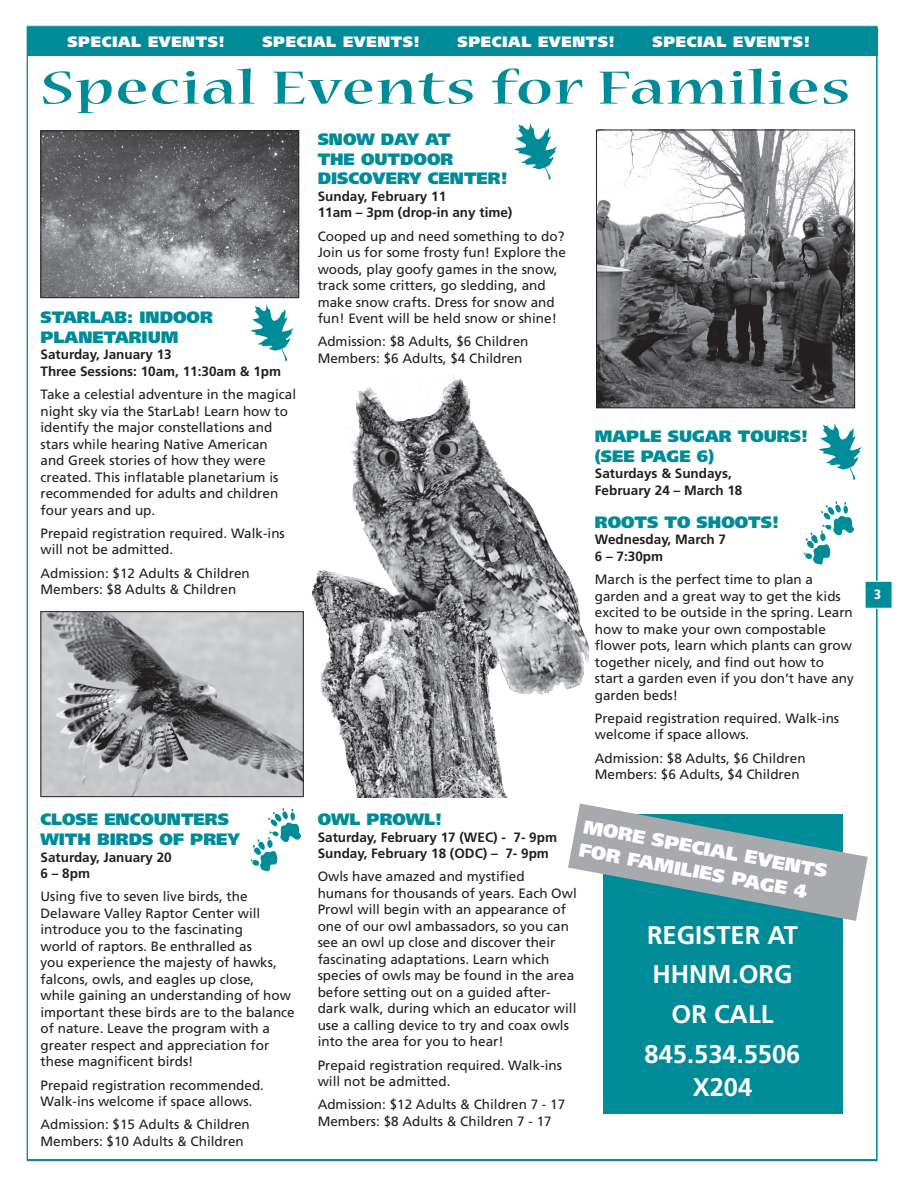
<style>
.page{position:relative;width:918px;height:1188px;background:#fff}
.page>*{position:absolute;margin:0;border:0;box-sizing:border-box;transform-origin:0 0}
.t1{font:51.75px "Nueva MM 435 475";letter-spacing:.02em;color:#008b98;scale:1.33 1}
.t2{font:700 25.5px/39.8px "Frutiger";color:#fff;text-align:center}
.t3{font:900 18.75px/23.4px "Frutiger";color:#fff}
.t4{font:900 16.5px/19.8px "Frutiger";color:#008b98}
.t5{font:900 15px "Frutiger";letter-spacing:.04em;color:#fff}
.t6{font:13.5px/16.5px "Frutiger";color:#231f20}
.t7{font:700 13.5px/16.5px "Frutiger";color:#231f20}
.t8{font:900 condensed 13.5px "Frutiger";color:#fff}
</style>
<div class="page">
<div style="left:603px;top:814px;width:240px;height:300px;background:#008b98"></div>
<img style="left:42px;top:613px;width:260px;height:182px">
<div style="left:40px;top:611px;width:264px;height:186px;border:1px solid #231f20"></div>
<img style="left:42px;top:132px;width:255px;height:164px">
<div style="left:40px;top:130px;width:259px;height:168px;border:1px solid #231f20"></div>
<div style="left:27px;top:27px;width:850px;height:29px;background:#008b98"></div>
<img style="left:598px;top:132px;width:255px;height:274px">
<div style="left:596px;top:130px;width:259px;height:278px;border:1px solid #231f20"></div>
<svg style="left:251px;top:808px;width:50px;height:63px"></svg>
<svg style="left:568px;top:804px;width:300px;height:117px"></svg>
<div style="left:865px;top:581px;width:27px;height:28px;background:#008b98;border:1px solid #fff"></div>
<svg style="left:251px;top:305px;width:43px;height:56px"></svg>
<img style="left:302px;top:376px;width:287px;height:421px">
<svg style="left:514px;top:123px;width:43px;height:57px"></svg>
<svg style="left:819px;top:423px;width:43px;height:57px"></svg>
<svg style="left:804px;top:501px;width:50px;height:64px"></svg>
<p class="t5" style="left:67px;top:33px;width:159px">SPECIAL EVENTS!</p>
<p class="t5" style="left:262px;top:33px;width:159px">SPECIAL EVENTS!</p>
<p class="t5" style="left:458px;top:33px;width:159px">SPECIAL EVENTS!</p>
<p class="t5" style="left:653px;top:33px;width:159px">SPECIAL EVENTS!</p>
<h1 class="t1" style="left:41px;top:65px;width:610px">Special Events for Families</h1>
<p class="t4" style="left:41px;top:307px;width:174px">STARLAB: INDOOR<br>PLANETARIU M</p>
<p class="t7" style="left:40px;top:346px;width:242px">Saturday, January 13<br>Three Sessions: 10am, 11:30am &amp; 1pm</p>
<p class="t6" style="left:40px;top:386px;width:257px">Take a celestial adventure in the magical night sky via the StarLab! Learn how to identify the major constellations and stars while hearing Native American<br>and Greek stories of how they were created. This inflatable planetarium is recommended for adults and children four years and up.</p>
<p class="t6" style="left:40px;top:525px;width:246px">Prepaid registration required. Walk-ins will not be admitted.</p>
<p class="t6" style="left:40px;top:565px;width:211px">Admission: $12 Adults &amp; Children<br>Members: $8 Adults &amp; Children</p>
<p class="t4" style="left:40px;top:810px;width:201px">CLOSE ENCOUNTERS<br>WITH BIRDS OF PREY</p>
<p class="t7" style="left:40px;top:849px;width:133px">Saturday, January 20<br>6 – 8pm</p>
<p class="t6" style="left:40px;top:888px;width:256px">Using five to seven live birds, the Delaware Valley Raptor Center will introduce you to the fascinating<br>world of raptors. Be enthralled as<br>you experience the majesty of hawks, falcons, owls, and eagles up close,<br>while gaining an understanding of how important these birds are to the balance of nature. Leave the program with a greater respect and appreciation for these magnificent birds!</p>
<p class="t6" style="left:40px;top:1077px;width:225px">Prepaid registration recommended.<br>Walk-ins welcome if space allows.</p>
<p class="t6" style="left:40px;top:1116px;width:211px">Admission: $15 Adults &amp; Children<br>Members: $10 Adults &amp; Children</p>
<p class="t4" style="left:318px;top:129px;width:137px">SNOW DAY AT<br>THE OUTDOOR<br>DIS</p>
<p class="t4" style="left:349px;top:169px;width:161px">COVERY CENTER!</p>
<p class="t7" style="left:318px;top:188px;width:196px">Sunday, February 11<br>11am – 3pm (drop-in any time)</p>
<p class="t6" style="left:318px;top:228px;width:250px">Cooped up and need something to do?<br>Join us for some frosty fun! Explore the woods, play goofy games in the snow, track some critters, go sledding, and make snow crafts. Dress for snow and fun! Event will be held snow or shine!</p>
<p class="t6" style="left:318px;top:333px;width:212px">Admission: $8 Adults, $6 Children<br>Members: $6 Adults, $4 Children</p>
<p class="t4" style="left:595px;top:426px;width:215px">MAPLE SUGAR TOURS! (SEE</p>
<p class="t4" style="left:641px;top:446px;width:75px">PAGE 6)</p>
<p class="t7" style="left:595px;top:465px;width:149px">Saturdays &amp; Sundays,<br>February 24 – March 18</p>
<p class="t4" style="left:595px;top:512px;width:186px">ROOTS TO SHOOTS!</p>
<p class="t7" style="left:595px;top:532px;width:133px">Wednesday, March 7<br>6 – 7:30pm</p>
<p class="t6" style="left:595px;top:571px;width:261px">March is the perfect time to plan a garden and a great way to get the kids excited to be outside in the spring. Learn how to make your own compostable flower pots, learn which plants can grow together nicely, and find out how to start a garden even if you don’t have any garden beds!</p>
<p class="t6" style="left:595px;top:710px;width:246px">Prepaid registration required. Walk-ins welcome if space allows.</p>
<p class="t6" style="left:595px;top:750px;width:212px">Admission: $8 Adults, $6 Children<br>Members: $6 Adults, $4 Children</p>
<p class="t4" style="left:318px;top:809px;width:126px">OWL PROWL!</p>
<p class="t7" style="left:318px;top:829px;width:241px">Saturday, February 17 (WEC) - 7- 9pm<br>Sunday, February 18 (ODC) – 7- 9pm</p>
<p class="t6" style="left:318px;top:868px;width:261px">Owls have amazed and mystified humans for thousands of years. Each Owl Prowl will begin with an appearance of one of our owl ambassadors, so you can see an owl up close and discover their fascinating adaptations. Learn which species of owls may be found in the area before setting out on a guided after&shy;dark walk, during which an educator will use a calling device to try and coax owls into the area for you to hear!</p>
<p class="t6" style="left:318px;top:1057px;width:246px">Prepaid registration required. Walk-ins will not be admitted.</p>
<p class="t6" style="left:318px;top:1096px;width:249px">Admission: $12 Adults &amp; Children 7 - 17<br>Members: $8 Adults &amp; Children 7 - 17</p>
<h3 class="t3" style="left:585px;top:815px;width:247px;rotate:10deg">MORE SPECIAL EVENTS<br>F OR FAMILIES</h3>
<h3 class="t3" style="left:734px;top:866px;width:78px;rotate:10deg">PAGE 4</h3>
<h2 class="t2" style="left:645px;top:915px;width:157px">Register at hhnm.org or call<br>845.534.5506</h2>
<h2 class="t2" style="left:693px;top:1067px;width:61px">x204</h2>
<p class="t8" style="left:874px;top:586px;width:9px">3</p>
</div>
